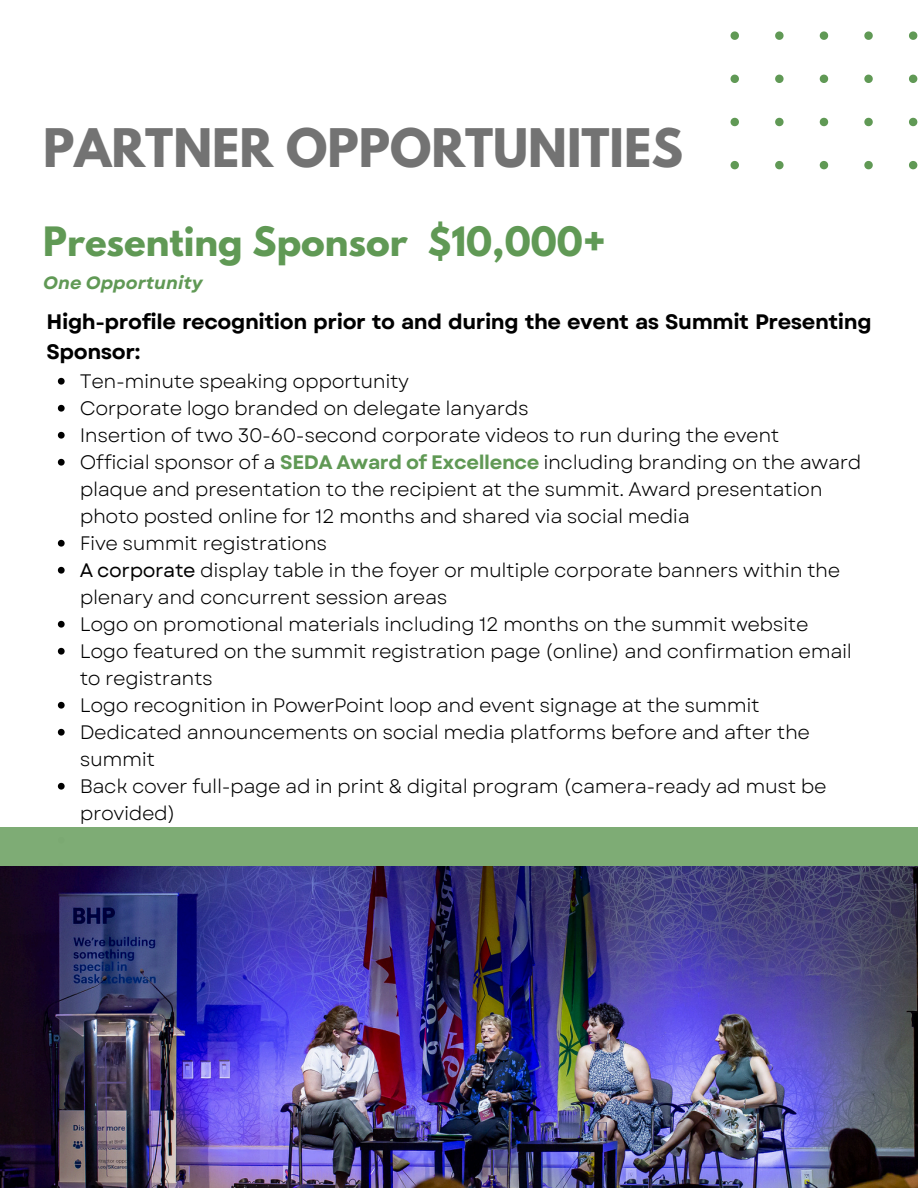
<style>
.page{position:relative;width:918px;height:1188px;background:#fff}
.page>*{position:absolute;margin:0;border:0;box-sizing:border-box;transform-origin:0 0}
.t1{font:700 47.1px "League Spartan";color:#737373}
.t2{font:700 35.85px "League Spartan";color:#609955}
.t3{font:700 21px/29.2px "Garet";letter-spacing:-.02em;color:#000}
.t4{font:19.5px/27px "Garet";letter-spacing:-.02em;color:#000}
.t5{font:italic 700 17.85px "Garet";color:#609955}
.s1{font-weight:700;color:#609955}
.s2{font-style:inherit}
</style>
<div class="page">
<svg style="left:731px;top:31px;width:187px;height:138px"></svg>
<svg style="left:58px;top:378px;width:7px;height:7px"></svg>
<svg style="left:58px;top:405px;width:7px;height:7px"></svg>
<svg style="left:58px;top:432px;width:7px;height:7px"></svg>
<svg style="left:58px;top:459px;width:7px;height:7px"></svg>
<svg style="left:58px;top:540px;width:7px;height:7px"></svg>
<svg style="left:58px;top:567px;width:7px;height:7px"></svg>
<svg style="left:58px;top:621px;width:7px;height:7px"></svg>
<svg style="left:58px;top:648px;width:7px;height:7px"></svg>
<svg style="left:58px;top:702px;width:7px;height:7px"></svg>
<svg style="left:58px;top:729px;width:7px;height:7px"></svg>
<svg style="left:58px;top:783px;width:7px;height:7px"></svg>
<div style="left:0;top:827px;width:917px;height:110px;background:#7eac75"></div>
<img style="left:0;top:867px;width:918px;height:321px">
<p class="t1" style="left:43px;top:125px;width:641px">PARTNER OPPORTUNITIES</p>
<p class="t2" style="left:43px;top:224px;width:564px">Presenting Sponsor $10,000+</p>
<p class="t5" style="left:43px;top:269px;width:161px">One Opportunity</p>
<p class="t3" style="left:47px;top:308px;width:827px">High-profile recognition prior to and during the event as Summit Presenting<br>Sponsor:</p>
<h1 class="t4" style="left:80px;top:368px;width:331px">Ten-minute speaking opportunity</h1>
<h2 class="t4" style="left:80px;top:395px;width:451px">Corporate logo branded on delegate lanyards</h2>
<h3 class="t4" style="left:80px;top:422px;width:701px">Insertion of two 30-60-second corporate videos to run during the event</h3>
<p class="t4" style="left:80px;top:449px;width:783px">Official sponsor of a <span class="s1">SEDA Award of Excellence</span> including branding on the award plaque and presentation to the recipient at the summit. Award presentation photo posted online for 12 months and shared via social media</p>
<p class="t4" style="left:80px;top:530px;width:249px">Five summit registrations</p>
<p class="t4" style="left:80px;top:557px;width:762px"><span class="s2">A corporate</span> display table in the foyer or multiple corporate banners within the plenary and concurrent session areas</p>
<p class="t4" style="left:80px;top:611px;width:730px">Logo on promotional materials including 12 months on the summit website</p>
<p class="t4" style="left:80px;top:638px;width:774px">Logo featured on the summit registration page (online) and confirmation email to registrants</p>
<p class="t4" style="left:80px;top:692px;width:681px">Logo recognition in PowerPoint loop and event signage at the summit</p>
<p class="t4" style="left:80px;top:719px;width:732px">Dedicated announcements on social media platforms before and after the summit</p>
<p class="t4" style="left:80px;top:773px;width:748px">Back cover full-page ad in print &amp; digital program (camera-ready ad must be provided)</p>
</div>
